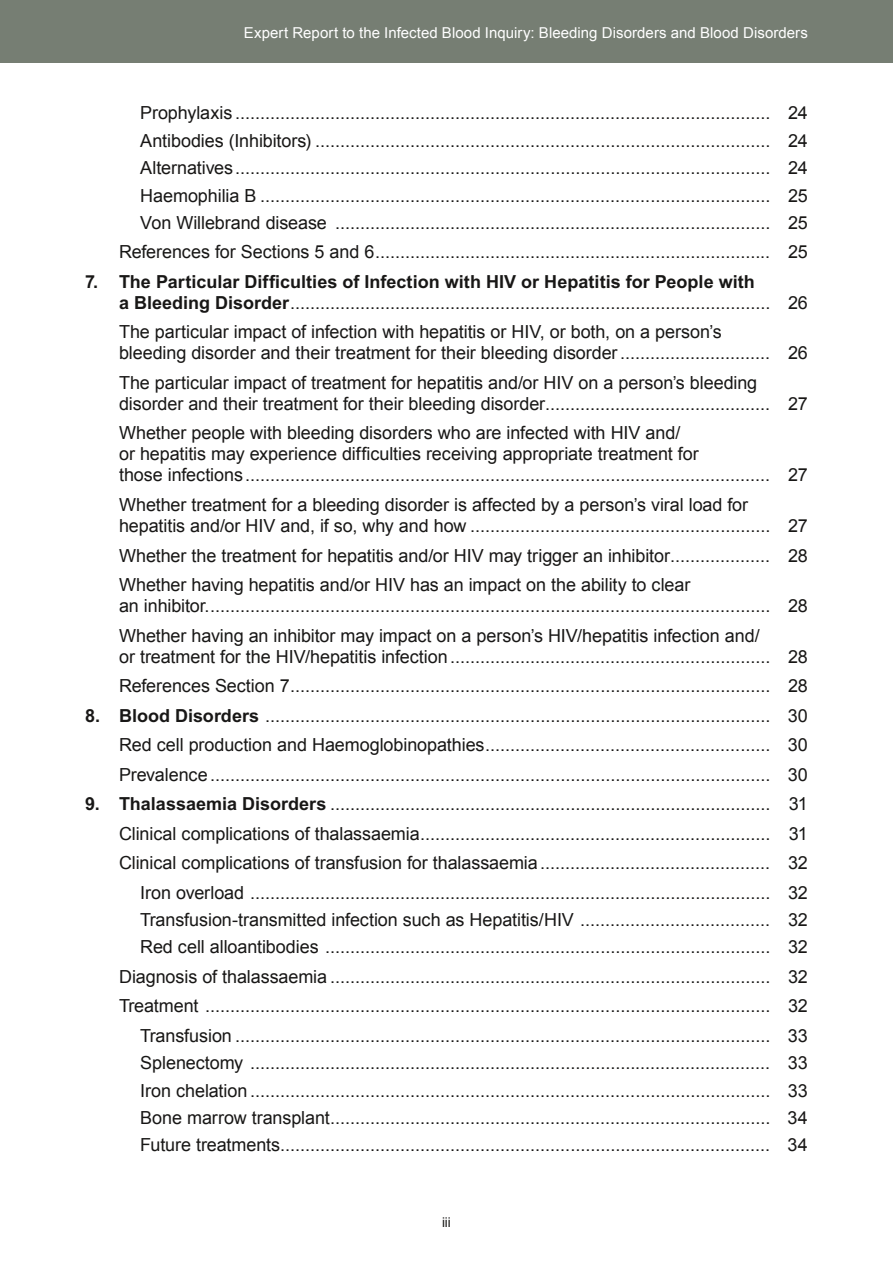
<style>
.page{position:relative;width:893px;height:1263px;background:#fff}
.page>*{position:absolute;margin:0;border:0;box-sizing:border-box;transform-origin:0 0}
.t1{font:18px/21px "Arial";letter-spacing:-.005em;color:#181716}
.t2{font:15px "Arial";letter-spacing:.005em;color:#fff}
.t3{font:13.5px "Arial";color:#181716}
.s1{font-weight:700}
</style>
<div class="page">
<div style="left:0;top:0;width:893px;height:63px;background:#767e73"></div>
<p class="t2" style="left:244px;top:22px;width:565px">Expert Report to the Infected Blood Inquiry: Bleeding Disorders and Blood Disorders</p>
<p class="t1" style="left:140px;top:103px;width:669px">Prophylaxis ........................................................................................................... 24</p>
<p class="t1" style="left:140px;top:130px;width:669px">Antibodies (Inhibitors) ........................................................................................... 24</p>
<p class="t1" style="left:140px;top:158px;width:669px">Alternatives........................................................................................................... 24</p>
<p class="t1" style="left:140px;top:185px;width:669px">Haemophilia B ...................................................................................................... 25</p>
<p class="t1" style="left:140px;top:212px;width:669px">Von Willebrand disease ....................................................................................... 25</p>
<p class="t1" style="left:119px;top:242px;width:690px">References for Sections 5 and 6............................................................................... 25</p>
<p class="t1" style="left:119px;top:271px;width:690px;text-indent:-34px"><span class="s1">7. The Particular Difficulties of Infection with HIV or Hepatitis for People with<br>a Bleeding Disorder</span>................................................................................................ 26</p>
<p class="t1" style="left:119px;top:322px;width:690px">The particular impact of infection with hepatitis or HIV, or both, on a person’s<br>bleeding disorder and their treatment for their bleeding disorder.............................. 26</p>
<p class="t1" style="left:119px;top:372px;width:690px">The particular impact of treatment for hepatitis and/or HIV on a person’s bleeding disorder and their treatment for their bleeding disorder............................................. 27</p>
<p class="t1" style="left:119px;top:423px;width:690px">Whether people with bleeding disorders who are infected with HIV and/<br>or hepatitis may experience difficulties receiving appropriate treatment for<br>those infections......................................................................................................... 27</p>
<p class="t1" style="left:119px;top:494px;width:690px">Whether treatment for a bleeding disorder is affected by a person’s viral load for hepatitis and/or HIV and, if so, why and how ............................................................ 27</p>
<p class="t1" style="left:119px;top:545px;width:690px">Whether the treatment for hepatitis and/or HIV may trigger an inhibitor.................... 28</p>
<p class="t1" style="left:119px;top:574px;width:690px">Whether having hepatitis and/or HIV has an impact on the ability to clear<br>an inhibitor................................................................................................................. 28</p>
<p class="t1" style="left:119px;top:625px;width:690px">Whether having an inhibitor may impact on a person’s HIV/hepatitis infection and/<br>or treatment for the HIV/hepatitis infection................................................................ 28</p>
<p class="t1" style="left:119px;top:675px;width:690px">References Section 7................................................................................................ 28</p>
<p class="t1" style="left:85px;top:705px;width:724px"><span class="s1">8. Blood Disorders</span> ..................................................................................................... 30</p>
<p class="t1" style="left:119px;top:734px;width:690px">Red cell production and Haemoglobinopathies......................................................... 30</p>
<p class="t1" style="left:119px;top:764px;width:690px">Prevalence................................................................................................................ 30</p>
<p class="t1" style="left:85px;top:793px;width:724px"><span class="s1">9. Thalassaemia Disorders</span> ........................................................................................ 31</p>
<p class="t1" style="left:119px;top:823px;width:690px">Clinical complications of thalassaemia...................................................................... 31</p>
<p class="t1" style="left:119px;top:852px;width:690px">Clinical complications of transfusion for thalassaemia.............................................. 32</p>
<p class="t1" style="left:140px;top:882px;width:669px">Iron overload ........................................................................................................ 32</p>
<p class="t1" style="left:140px;top:909px;width:669px">Transfusion-transmitted infection such as Hepatitis/HIV ...................................... 32</p>
<p class="t1" style="left:140px;top:937px;width:669px">Red cell alloantibodies ......................................................................................... 32</p>
<p class="t1" style="left:119px;top:966px;width:690px">Diagnosis of thalassaemia ........................................................................................ 32</p>
<p class="t1" style="left:119px;top:996px;width:690px">Treatment ................................................................................................................. 32</p>
<p class="t1" style="left:140px;top:1025px;width:669px">Transfusion ........................................................................................................... 33</p>
<p class="t1" style="left:140px;top:1052px;width:669px">Splenectomy ........................................................................................................ 33</p>
<p class="t1" style="left:140px;top:1080px;width:669px">Iron chelation ........................................................................................................ 33</p>
<p class="t1" style="left:140px;top:1107px;width:669px">Bone marrow transplant........................................................................................ 34</p>
<p class="t1" style="left:140px;top:1135px;width:669px">Future treatments.................................................................................................. 34</p>
<p class="t3" style="left:442px;top:1213px;width:10px">iii</p>
</div>
